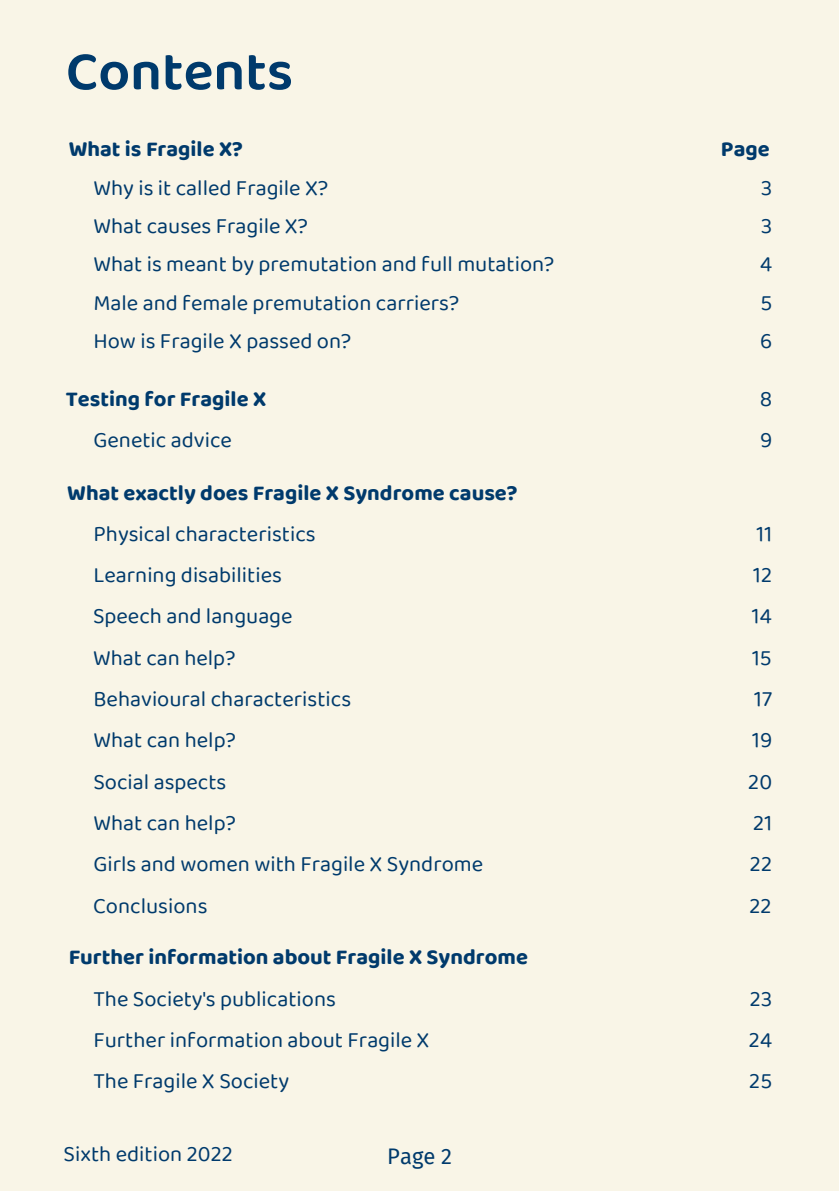
<style>
.page{position:relative;width:839px;height:1191px;background:#fff}
.page>*{position:absolute;margin:0;border:0;box-sizing:border-box;transform-origin:0 0}
.t1{font:600 56px "Baloo 2";color:#003a6c}
.t2{font:22px "Baloo 2";color:#003a6c}
.t3{font:700 22px "Baloo 2";color:#003a6c}
.t4{font:22px "Fira Sans";color:#003a6c}
</style>
<div class="page">
<div style="left:0;top:0;width:838px;height:1191px;background:#f9f5e7"></div>
<h1 class="t1" style="left:66px;top:37px;width:229px">Contents</h1>
<p class="t3" style="left:69px;top:136px;width:176px">What is Fragile X?</p>
<p class="t2" style="left:93px;top:174px;width:236px">Why is it called Fragile X?</p>
<p class="t2" style="left:761px;top:174px;width:13px">3</p>
<p class="t3" style="left:721px;top:136px;width:50px">Page</p>
<p class="t2" style="left:93px;top:213px;width:216px">What causes Fragile X?</p>
<p class="t2" style="left:761px;top:213px;width:13px">3</p>
<p class="t2" style="left:93px;top:251px;width:462px">What is meant by premutation and full mutation?</p>
<p class="t2" style="left:760px;top:251px;width:14px">4</p>
<p class="t2" style="left:93px;top:289px;width:367px">Male and female premutation carriers?</p>
<p class="t2" style="left:760px;top:289px;width:13px">5</p>
<p class="t2" style="left:93px;top:327px;width:259px">How is Fragile X passed on?</p>
<p class="t2" style="left:760px;top:327px;width:14px">6</p>
<p class="t3" style="left:66px;top:386px;width:202px">Testing for Fragile X</p>
<p class="t2" style="left:759px;top:386px;width:14px">8</p>
<p class="t2" style="left:93px;top:427px;width:140px">Genetic advice</p>
<p class="t2" style="left:760px;top:427px;width:14px">9</p>
<p class="t3" style="left:67px;top:479px;width:452px">What exactly does Fragile X Syndrome cause?</p>
<p class="t2" style="left:93px;top:520px;width:224px">Physical characteristics</p>
<p class="t2" style="left:756px;top:520px;width:17px">11</p>
<p class="t2" style="left:93px;top:562px;width:190px">Learning disabilities</p>
<p class="t2" style="left:753px;top:562px;width:21px">12</p>
<p class="t2" style="left:93px;top:603px;width:201px">Speech and language</p>
<p class="t2" style="left:751px;top:603px;width:21px">14</p>
<p class="t2" style="left:93px;top:644px;width:144px">What can help?</p>
<p class="t2" style="left:752px;top:644px;width:21px">15</p>
<p class="t2" style="left:93px;top:686px;width:259px">Behavioural characteristics</p>
<p class="t2" style="left:754px;top:686px;width:19px">17</p>
<p class="t2" style="left:93px;top:727px;width:144px">What can help?</p>
<p class="t2" style="left:752px;top:727px;width:21px">19</p>
<p class="t2" style="left:93px;top:768px;width:134px">Social aspects</p>
<p class="t2" style="left:748px;top:768px;width:25px">20</p>
<p class="t2" style="left:93px;top:809px;width:144px">What can help?</p>
<p class="t2" style="left:753px;top:809px;width:21px">21</p>
<p class="t2" style="left:93px;top:851px;width:391px">Girls and women with Fragile X Syndrome</p>
<p class="t2" style="left:749px;top:851px;width:24px">22</p>
<p class="t2" style="left:93px;top:892px;width:116px">Conclusions</p>
<p class="t2" style="left:749px;top:892px;width:24px">22</p>
<p class="t3" style="left:69px;top:944px;width:461px">Further information about Fragile X Syndrome</p>
<p class="t2" style="left:93px;top:985px;width:244px">The Society's publications</p>
<p class="t2" style="left:749px;top:985px;width:24px">23</p>
<p class="t2" style="left:93px;top:1026px;width:338px">Further information about Fragile X</p>
<p class="t2" style="left:749px;top:1026px;width:25px">24</p>
<p class="t2" style="left:93px;top:1068px;width:197px">The Fragile X Society</p>
<p class="t2" style="left:749px;top:1068px;width:24px">25</p>
<p class="t2" style="left:64px;top:1140px;width:171px">Sixth edition 2022</p>
<p class="t4" style="left:387px;top:1143px;width:66px">Page 2</p>
</div>
